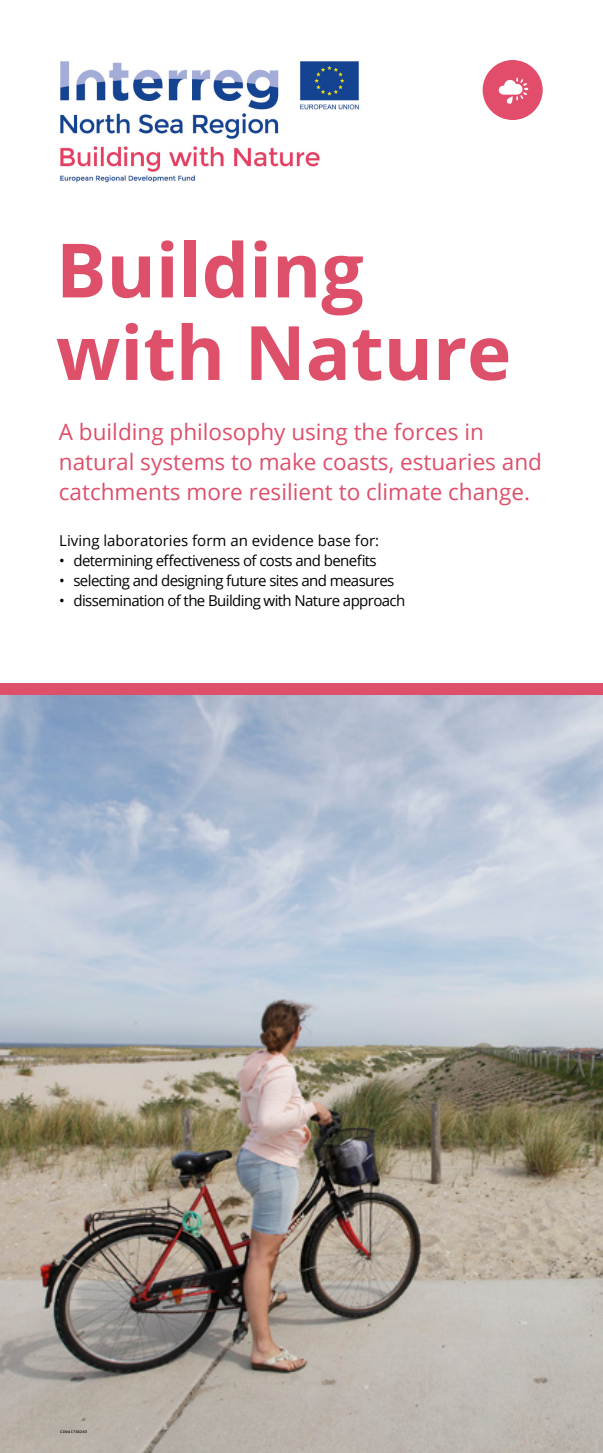
<style>
.page{position:relative;width:603px;height:1453px;background:#fff}
.page>*{position:absolute;margin:0;border:0;box-sizing:border-box;transform-origin:0 0}
.t1{font:700 75px/82.5px "Open Sans";color:#de4f6a}
.t2{font:22.5px/30px "Open Sans";color:#de4f6a}
.t3{font:15px "Open Sans";letter-spacing:-.04em;color:#000}
.t4{font:15px "Open Sans";color:#000}
.t5{font:5px "Rijksoverheid Serif";color:#000}
</style>
<div class="page">
<img style="left:0;top:694px;width:602px;height:759px">
<div style="left:0;top:683px;width:602px;height:11px;background:#de4f6a"></div>
<img style="left:60px;top:61px;width:299px;height:122px">
<div style="left:482px;top:60px;width:60px;height:60px;background:#e14d6b;border-radius:50%"></div>
<svg style="left:498px;top:78px;width:30px;height:26px"></svg>
<h1 class="t1" style="left:56px;top:227px;width:456px">Building with Nature</h1>
<h2 class="t2" style="left:59px;top:416px;width:484px">A building philosophy using the forces in natural systems to make coasts, estuaries and catchments more resilient to climate change.</h2>
<p class="t4" style="left:59px;top:530px;width:321px">Living laboratories form an evidence base for:</p>
<p class="t3" style="left:59px;top:550px;width:319px">• determining effectiveness of costs and benefits</p>
<p class="t3" style="left:59px;top:570px;width:336px">• selecting and designing future sites and measures</p>
<p class="t3" style="left:59px;top:590px;width:347px">• dissemination of the Building with Nature approach</p>
<p class="t5" style="left:60px;top:1428px;width:29px">cd0417sb263</p>
<p class="t5" style="left:68px;top:1428px;width:22px">5 5nb001</p>
</div>
